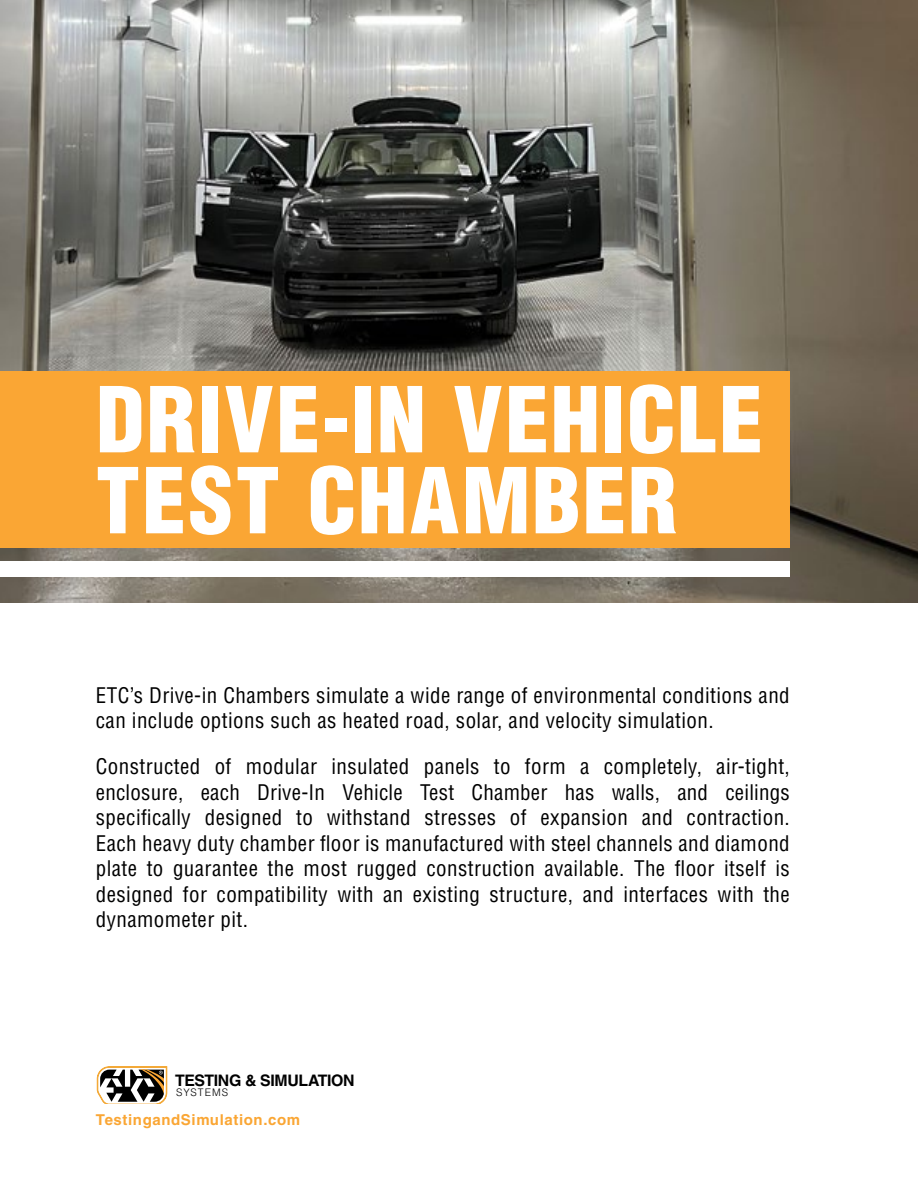
<style>
.page{position:relative;width:918px;height:1188px;background:#fff}
.page>*{position:absolute;margin:0;border:0;box-sizing:border-box;transform-origin:0 0}
.t1{font:900 condensed 88.5px/81px "Helvetica LT Std";letter-spacing:.02em;color:#fff}
.t2{font:condensed 21px/25.5px "Helvetica LT Std";letter-spacing:.02em;color:#000101}
.t3{font:700 15.9px "Helvetica LT Std";letter-spacing:-.025em;color:#000}
.t4{font:700 15px "Helvetica LT Std";letter-spacing:.04em;color:#faa634}
.t5{font:300 10.35px "Helvetica LT Std";letter-spacing:.09em;color:#000}
</style>
<div class="page">
<img style="left:0;top:0;width:918px;height:603px">
<div style="left:0;top:372px;width:790px;height:176px;background:#faa634"></div>
<svg style="left:97px;top:1066px;width:70px;height:38px"></svg>
<div style="left:0;top:562px;width:790px;height:15px;background:#fff"></div>
<h1 class="t1" style="left:96px;top:379px;width:669px">DRIVE-IN VEHICLE<br>TEST CHAMBER</h1>
<p class="t2" style="left:96px;top:682px;width:695px">ETC’s Drive-in Chambers simulate a wide range of environmental conditions and can include options such as heated road, solar, and velocity simulation.</p>
<p class="t2" style="left:96px;top:754px;width:696px;text-align:justify">Constructed of modular insulated panels to form a completely, air-tight, enclosure, each Drive-In Vehicle Test Chamber has walls, and ceilings specifically designed to withstand stresses of expansion and contraction.<br>Each heavy duty chamber floor is manufactured with steel channels and diamond plate to guarantee the most rugged construction available. The floor itself is designed for compatibility with an existing structure, and interfaces with the dynamometer pit.</p>
<p class="t3" style="left:175px;top:1071px;width:181px">TESTING &amp; SIMULATION</p>
<p class="t5" style="left:176px;top:1086px;width:54px">SYSTEMS</p>
<p class="t4" style="left:96px;top:1110px;width:206px">TestingandSimulation.com</p>
</div>
